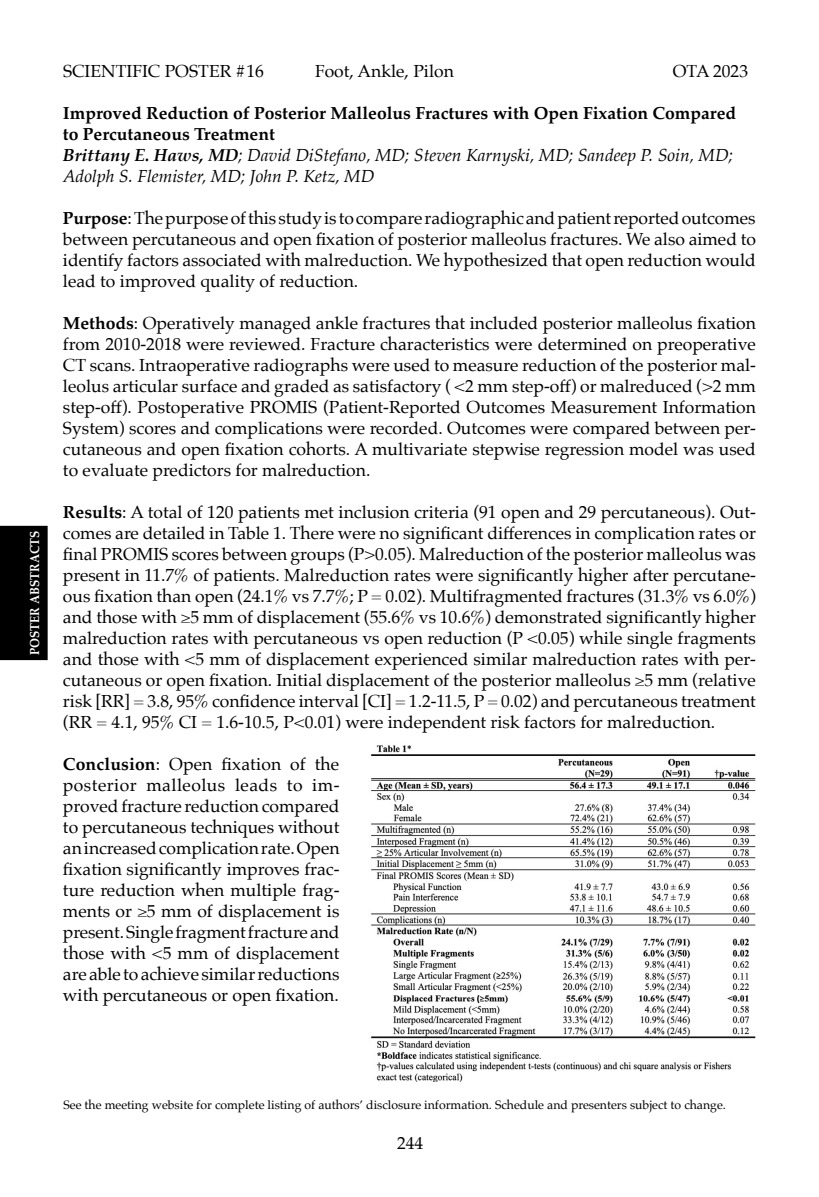
<style>
.page{position:relative;width:819px;height:1197px;background:#fff}
.page>*{position:absolute;margin:0;border:0;box-sizing:border-box;transform-origin:0 0}
.t1{font:17.5px/21px "Palatino";color:#000;text-align:justify}
.t2{font:700 17.5px/21px "Palatino";color:#000}
.t3{font:700 13.12px "Palatino";color:#fff;scale:.9 1}
.t4{font:12.25px "Palatino";color:#000}
.s1{font-style:italic}
.s2{font-weight:400;font-style:italic}
.s3{font-weight:700}
</style>
<div class="page">
<div style="left:0;top:526px;width:48px;height:134px;background:#000"></div>
<img style="left:371px;top:745px;width:385px;height:337px">
<p class="t3" style="left:24px;top:655px;width:140px;rotate:-90deg">POSTER ABSTRACTS</p>
<p class="t1" style="left:63px;top:61px;width:202px">SCIENTIFIC POSTER #16</p>
<p class="t1" style="left:315px;top:61px;width:140px">Foot, Ankle, Pilon</p>
<p class="t1" style="left:673px;top:61px;width:77px">OTA 2023</p>
<p class="t2" style="left:63px;top:103px;width:675px">Improved Reduction of Posterior Malleolus Fractures with Open Fixation Compared to Percutaneous Treatment<br><span class="s1">Brittany E. Haws, MD</span><span class="s2">; David DiStefano, MD; Steven Karnyski, MD; Sandeep P. Soin, MD; Adolph S. Flemister, MD; John P. Ketz, MD</span></p>
<p class="t1" style="left:63px;top:208px;width:695px"><span class="s3">Purpose</span>: The purpose of this study is to compare radiographic and patient reported outcomes between percutaneous and open fixation of posterior malleolus fractures. We also aimed to identify factors associated with malreduction. We hypothesized that open reduction would lead to improved quality of reduction.</p>
<p class="t1" style="left:63px;top:313px;width:695px"><span class="s3">Methods</span>: Operatively managed ankle fractures that included posterior malleolus fixation from 2010-2018 were reviewed. Fracture characteristics were determined on preoperative CT scans. Intraoperative radiographs were used to measure reduction of the posterior mal&shy;leolus articular surface and graded as satisfactory ( &lt;2 mm step-off) or malreduced (&gt;2 mm step-off). Postoperative PROMIS (Patient-Reported Outcomes Measurement Information System) scores and complications were recorded. Outcomes were compared between per&shy;cutaneous and open fixation cohorts. A multivariate stepwise regression model was used to evaluate predictors for malreduction.</p>
<p class="t1" style="left:63px;top:502px;width:695px"><span class="s3">Results</span>: A total of 120 patients met inclusion criteria (91 open and 29 percutaneous). Out&shy;comes are detailed in Table 1. There were no significant differences in complication rates or final PROMIS scores between groups (P&gt;0.05). Malreduction of the posterior malleolus was present in 11.7% of patients. Malreduction rates were significantly higher after percutane&shy;ous fixation than open (24.1% vs 7.7%; P = 0.02). Multifragmented fractures (31.3% vs 6.0%) and those with ≥5 mm of displacement (55.6% vs 10.6%) demonstrated significantly higher malreduction rates with percutaneous vs open reduction (P &lt;0.05) while single fragments and those with &lt;5 mm of displacement experienced similar malreduction rates with per&shy;cutaneous or open fixation. Initial displacement of the posterior malleolus ≥5 mm (relative risk [RR] = 3.8, 95% confidence interval [CI] = 1.2-11.5, P = 0.02) and percutaneous treatment (RR = 4.1, 95% CI = 1.6-10.5, P&lt;0.01) were independent risk factors for malreduction.</p>
<p class="t1" style="left:63px;top:754px;width:278px"><span class="s3">Conclusion</span>: Open fixation of the posterior malleolus leads to im&shy;proved fracture reduction compared to percutaneous techniques without an increased complication rate. Open fixation significantly improves frac&shy;ture reduction when multiple frag&shy;ments or ≥5 mm of displacement is present. Single fragment fracture and those with &lt;5 mm of displacement are able to achieve similar reductions with percutaneous or open fixation.</p>
<p class="t4" style="left:63px;top:1095px;width:664px">See the meeting website for complete listing of authors’ disclosure information. Schedule and presenters subject to change.</p>
<p class="t1" style="left:397px;top:1133px;width:28px">244</p>
</div>
